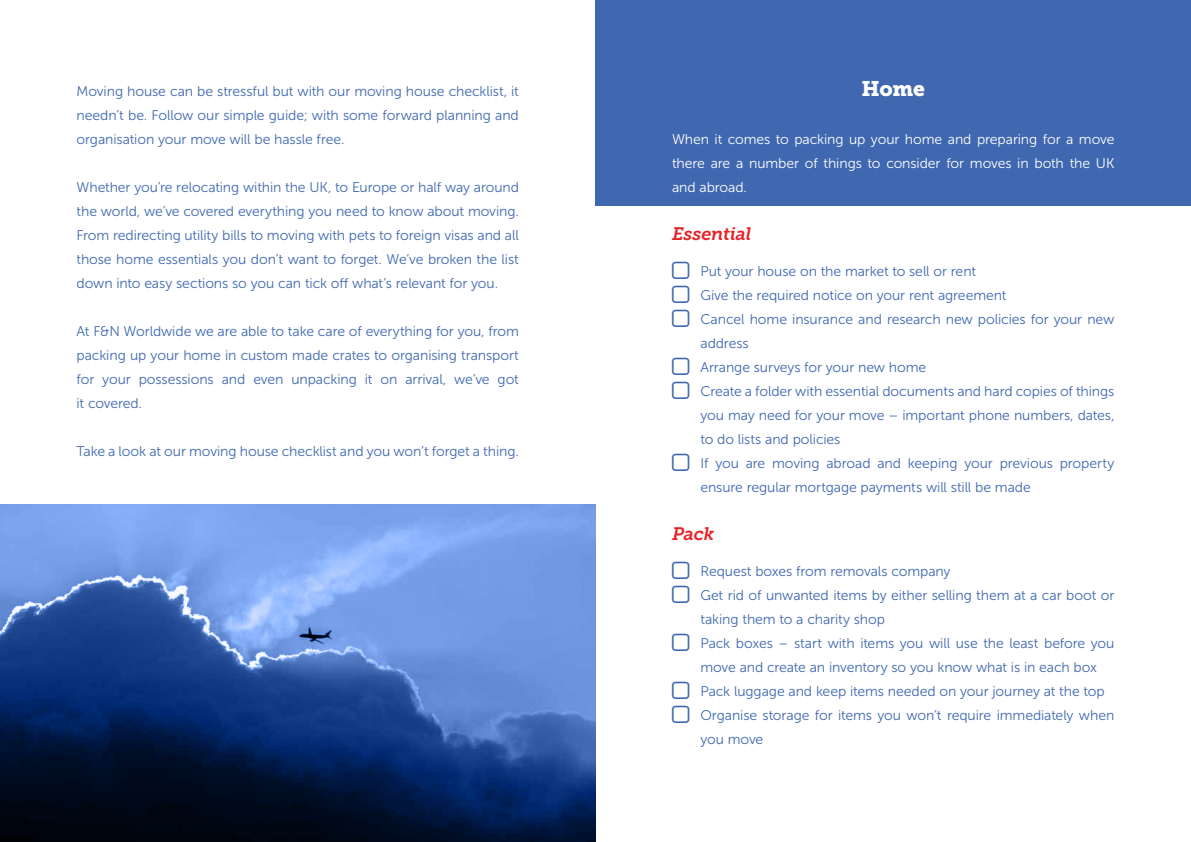
<style>
.page{position:relative;width:1191px;height:842px;background:#fff}
.page>*{position:absolute;margin:0;border:0;box-sizing:border-box;transform-origin:0 0}
.t1{font:21px "Museo Slab 900";color:#fff}
.t2{font:italic 18px "Museo Slab 700";letter-spacing:-.005em;color:#e52329}
.t3{font:14px/24px "Museo Sans 300";letter-spacing:-.005em;color:#3f68b0;text-align:justify}
.t4{font:14px/24px "Museo Sans 300";letter-spacing:-.005em;color:#fff;text-align:justify}
</style>
<div class="page">
<div style="left:595px;top:0;width:596px;height:206px;background:#3f68b0"></div>
<svg style="left:0;top:504px;width:595px;height:338px;background:#3d5f9b"></svg>
<p class="t3" style="left:77px;top:79px;width:444px">Moving house can be stressful but with our moving house checklist, it needn’t be. Follow our simple guide; with some forward planning and organisation your move will be hassle free.</p>
<p class="t3" style="left:77px;top:175px;width:444px">Whether you’re relocating within the UK, to Europe or half way around the world, we’ve covered everything you need to know about moving.<br>From redirecting utility bills to moving with pets to foreign visas and all those home essentials you don’t want to forget. We’ve broken the list down into easy sections so you can tick off what’s relevant for you.</p>
<p class="t3" style="left:77px;top:319px;width:444px">At F&amp;N Worldwide we are able to take care of everything for you, from packing up your home in custom made crates to organising transport for your possessions and even unpacking it on arrival, we’ve got it covered.</p>
<p class="t3" style="left:77px;top:439px;width:444px">Take a look at our moving house checklist and you won’t forget a thing.</p>
<h1 class="t1" style="left:861px;top:76px;width:65px">Home</h1>
<p class="t4" style="left:672px;top:127px;width:444px">When it comes to packing up your home and preparing for a move there are a number of things to consider for moves in both the UK and abroad.</p>
<p class="t2" style="left:672px;top:224px;width:81px">Essential</p>
<p class="t3" style="left:700px;top:259px;width:415px;text-align:left">Put your house on the market to sell or rent<br>Give the required notice on your rent agreement<br>Cancel home insurance and research new policies for your new address<br>Arrange surveys for your new home<br>Create a folder with essential documents and hard copies of things you may need for your move – important phone numbers, dates, to do lists and policies<br>If you are moving abroad and keeping your previous property ensure regular mortgage payments will still be made</p>
<p class="t2" style="left:672px;top:524px;width:44px">Pack</p>
<p class="t3" style="left:700px;top:559px;width:415px;text-align:left">Request boxes from removals company<br>Get rid of unwanted items by either selling them at a car boot or taking them to a charity shop<br>Pack boxes – start with items you will use the least before you move and create an inventory so you know what is in each box Pack luggage and keep items needed on your journey at the top Organise storage for items you won’t require immediately when you move</p>
</div>
